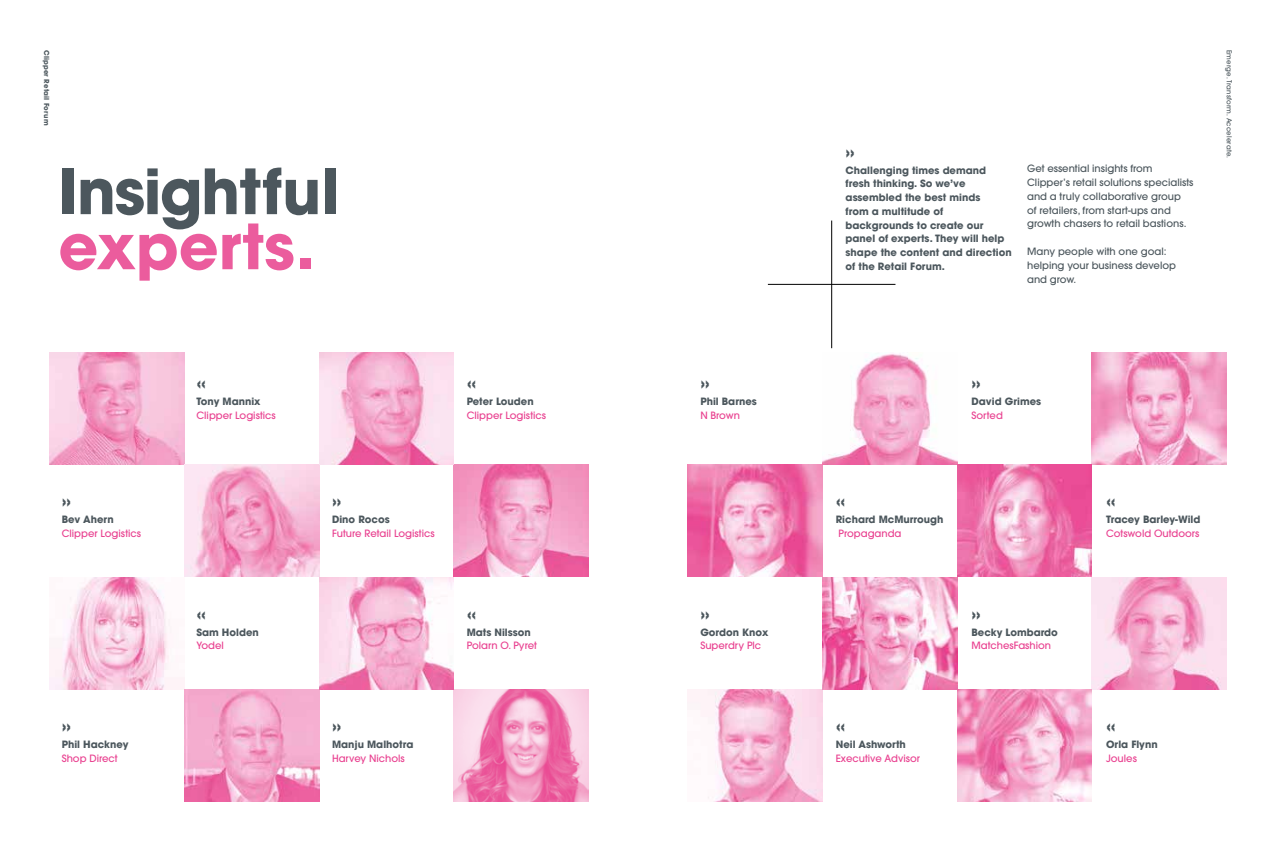
<style>
.page{position:relative;width:1276px;height:851px;background:#fff}
.page>*{position:absolute;margin:0;border:0;box-sizing:border-box;transform-origin:0 0}
.t1{font:700 61.75px "Avant Garde";letter-spacing:-.025em;color:#4c575d}
.t2{font:700 61.75px "Avant Garde";color:#eb5c9d}
.t3{font:700 22.5px "Avant Garde";color:#4c575d}
.t4{font:700 10px/13.8px "Avant Garde";color:#4c575d}
.t5{font:500 10px/13.8px "Avant Garde";color:#4c575d}
.t6{font:500 10px "Avant Garde";color:#e94190}
.t7{font:500 6.88px "Avant Garde";letter-spacing:.025em;color:#4c575d}
.t8{font:700 6.88px "Avant Garde";letter-spacing:.025em;color:#4c575d}
</style>
<div class="page">
<hr style="left:768px;top:284px;width:127px;height:1px;background:#000">
<hr style="left:831px;top:220px;width:1px;height:128px;background:#000">
<img style="left:50px;top:352px;width:134px;height:112px">
<img style="left:50px;top:577px;width:134px;height:112px">
<img style="left:184px;top:464px;width:135px;height:112px">
<img style="left:184px;top:689px;width:135px;height:112px">
<img style="left:454px;top:464px;width:134px;height:112px">
<img style="left:454px;top:689px;width:134px;height:112px">
<img style="left:319px;top:352px;width:135px;height:112px">
<img style="left:1091px;top:352px;width:135px;height:112px">
<img style="left:1091px;top:577px;width:135px;height:112px">
<img style="left:687px;top:464px;width:135px;height:112px">
<img style="left:687px;top:689px;width:135px;height:112px">
<img style="left:822px;top:353px;width:135px;height:111px">
<img style="left:822px;top:577px;width:135px;height:112px">
<img style="left:957px;top:464px;width:134px;height:112px">
<img style="left:957px;top:689px;width:134px;height:112px">
<img style="left:319px;top:577px;width:135px;height:112px">
<p class="t8" style="left:51px;top:50px;width:77px;rotate:90deg">Clipper Retail Forum</p>
<h1 class="t1" style="left:58px;top:151px;width:282px">Insightful</h1>
<h1 class="t2" style="left:58px;top:206px;width:258px">experts.</h1>
<h2 class="t3" style="left:62px;top:486px;width:11px">»</h2>
<p class="t4" style="left:62px;top:512px;width:54px">Bev Ahern</p>
<p class="t6" style="left:62px;top:527px;width:81px">Clipper Logistics</p>
<h2 class="t3" style="left:62px;top:711px;width:11px">»</h2>
<p class="t4" style="left:62px;top:737px;width:68px">Phil Hackney</p>
<p class="t6" style="left:62px;top:751px;width:57px">Shop Direct</p>
<h2 class="t3" style="left:196px;top:368px;width:11px">«</h2>
<p class="t4" style="left:196px;top:394px;width:66px">Tony Mannix</p>
<p class="t6" style="left:196px;top:409px;width:81px">Clipper Logistics</p>
<h2 class="t3" style="left:196px;top:599px;width:11px">«</h2>
<p class="t4" style="left:196px;top:625px;width:64px">Sam Holden</p>
<p class="t6" style="left:196px;top:639px;width:29px">Yodel</p>
<h2 class="t3" style="left:332px;top:486px;width:11px">»</h2>
<p class="t4" style="left:332px;top:512px;width:59px">Dino Rocos</p>
<p class="t6" style="left:332px;top:527px;width:104px">Future Retail Logistics</p>
<h2 class="t3" style="left:332px;top:711px;width:11px">»</h2>
<p class="t4" style="left:332px;top:737px;width:83px">Manju Malhotra</p>
<p class="t6" style="left:332px;top:751px;width:74px">Harvey Nichols</p>
<h2 class="t3" style="left:467px;top:368px;width:11px">«</h2>
<p class="t4" style="left:467px;top:394px;width:68px">Peter Louden</p>
<p class="t6" style="left:467px;top:409px;width:81px">Clipper Logistics</p>
<h2 class="t3" style="left:467px;top:599px;width:11px">«</h2>
<p class="t4" style="left:467px;top:625px;width:66px">Mats Nilsson</p>
<p class="t6" style="left:467px;top:639px;width:72px">Polarn O. Pyret</p>
<h2 class="t3" style="left:700px;top:368px;width:11px">»</h2>
<p class="t4" style="left:700px;top:394px;width:58px">Phil Barnes</p>
<p class="t6" style="left:700px;top:409px;width:41px">N Brown</p>
<h2 class="t3" style="left:700px;top:599px;width:11px">»</h2>
<p class="t4" style="left:700px;top:625px;width:70px">Gordon Knox</p>
<p class="t6" style="left:700px;top:639px;width:62px">Superdry Plc</p>
<h2 class="t3" style="left:845px;top:137px;width:11px">»</h2>
<p class="t4" style="left:845px;top:163px;width:168px">Challenging times demand fresh thinking. So we’ve assembled the best minds<br>from a multitude of backgrounds to create our panel of experts. They will help shape the content and direction of the Retail Forum.</p>
<p class="t5" style="left:1027px;top:162px;width:168px">Get essential insights from Clipper’s retail solutions specialists and a truly collaborative group<br>of retailers, from start-ups and growth chasers to retail bastions.</p>
<p class="t5" style="left:1027px;top:244px;width:150px">Many people with one goal: helping your business develop and grow.</p>
<p class="t7" style="left:1233px;top:50px;width:110px;rotate:90deg">Emerge. Transform. Accelerate.</p>
<h2 class="t3" style="left:971px;top:368px;width:11px">»</h2>
<p class="t4" style="left:971px;top:394px;width:71px">David Grimes</p>
<p class="t6" style="left:971px;top:409px;width:33px">Sorted</p>
<h2 class="t3" style="left:835px;top:486px;width:11px">«</h2>
<p class="t4" style="left:835px;top:512px;width:109px">Richard McMurrough</p>
<p class="t6" style="left:838px;top:527px;width:64px">Propaganda</p>
<h2 class="t3" style="left:971px;top:599px;width:11px">»</h2>
<p class="t4" style="left:971px;top:625px;width:88px">Becky Lombardo</p>
<p class="t6" style="left:971px;top:639px;width:81px">MatchesFashion</p>
<h2 class="t3" style="left:835px;top:711px;width:11px">«</h2>
<p class="t4" style="left:835px;top:737px;width:72px">Neil Ashworth</p>
<p class="t6" style="left:835px;top:751px;width:86px">Executive Advisor</p>
<h2 class="t3" style="left:1106px;top:486px;width:11px">«</h2>
<p class="t4" style="left:1106px;top:512px;width:96px">Tracey Barley-Wild</p>
<p class="t6" style="left:1106px;top:527px;width:95px">Cotswold Outdoors</p>
<h2 class="t3" style="left:1106px;top:711px;width:11px">«</h2>
<p class="t4" style="left:1106px;top:737px;width:53px">Orla Flynn</p>
<p class="t6" style="left:1106px;top:751px;width:32px">Joules</p>
</div>
